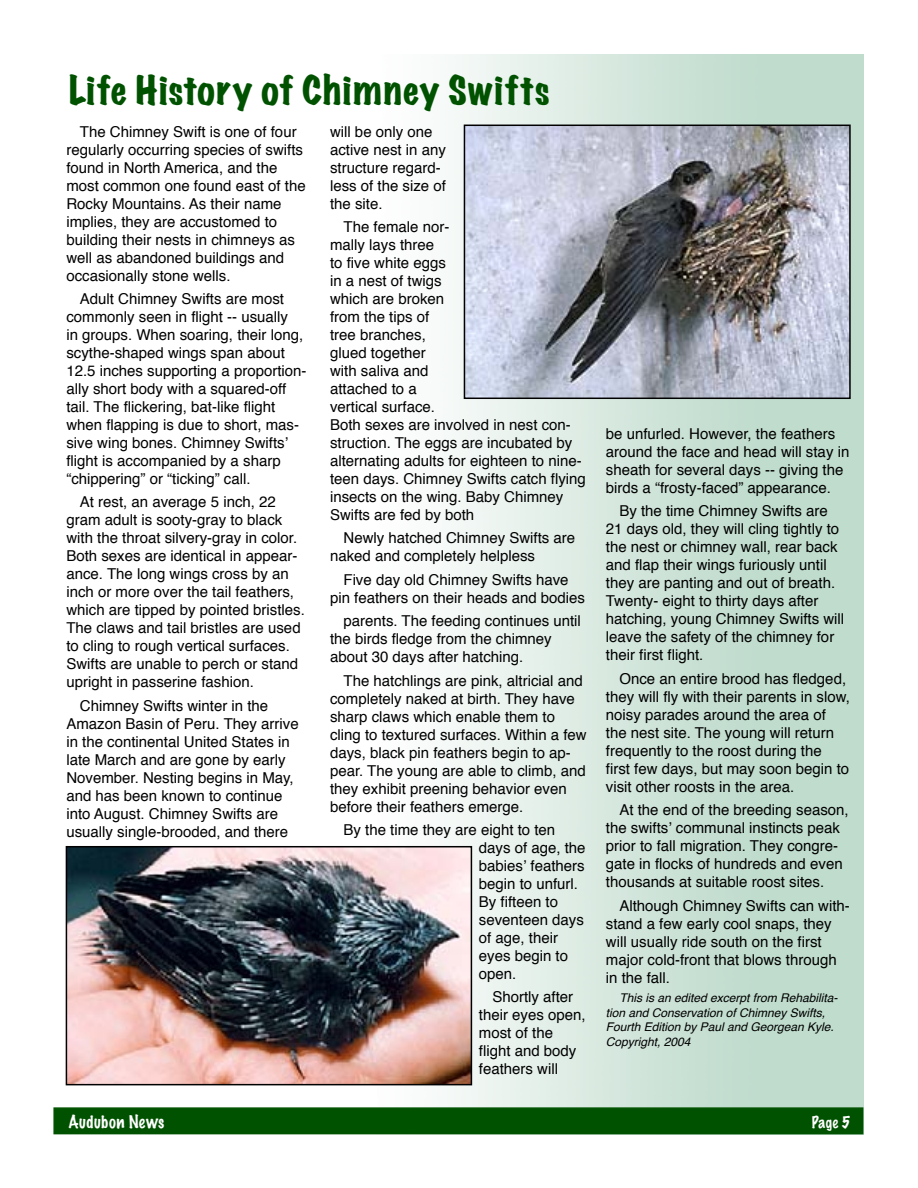
<style>
.page{position:relative;width:918px;height:1188px;background:#fff}
.page>*{position:absolute;margin:0;border:0;box-sizing:border-box;transform-origin:0 0}
.t1{font:expanded 36px "Marker Felt";letter-spacing:.035em;color:#005200}
.t2{font:100 16.5px "Marker Felt";letter-spacing:.03em;color:#fff}
.t3{font:15px/18px "Helvetica";color:#000}
.t4{font:100 15px "Marker Felt";color:#fff}
.t5{font:italic 12px/14.4px "Helvetica";color:#000}
</style>
<div class="page">
<img style="left:378px;top:54px;width:486px;height:1080px">
<div style="left:53px;top:1107px;width:810px;height:27px;background:#005200;border:2px solid #005200"></div>
<img style="left:467px;top:128px;width:381px;height:268px">
<div style="left:464px;top:125px;width:387px;height:274px;border:2px solid #000"></div>
<img style="left:69px;top:849px;width:400px;height:233px">
<div style="left:66px;top:846px;width:406px;height:239px;border:2px solid #000"></div>
<h1 class="t1" style="left:69px;top:64px;width:482px">Life History of Chimney Swifts</h1>
<p class="t3" style="left:66px;top:123px;width:241px;text-indent:14px">The Chimney Swift is one of four regularly occurring species of swifts found in North America, and the most common one found east of the<br>Rocky Mountains. As their name implies, they are accustomed to building their nests in chimneys as well as abandoned buildings and occasionally stone wells.</p>
<p class="t3" style="left:66px;top:290px;width:242px;text-indent:14px">Adult Chimney Swifts are most commonly seen in flight -- usually<br>in groups. When soaring, their long, scythe-shaped wings span about 12.5 inches supporting a proportion&shy;ally short body with a squared-off tail. The flickering, bat-like flight when flapping is due to short, mas&shy;sive wing bones. Chimney Swifts’ flight is accompanied by a sharp “chippering” or “ticking” call.</p>
<p class="t3" style="left:66px;top:494px;width:240px;text-indent:14px">At rest, an average 5 inch, 22 gram adult is sooty-gray to black with the throat silvery-gray in color.<br>Both sexes are identical in appear&shy;ance. The long wings cross by an inch or more over the tail feathers, which are tipped by pointed bristles.<br>The claws and tail bristles are used to cling to rough vertical surfaces.<br>Swifts are unable to perch or stand upright in passerine fashion.</p>
<p class="t3" style="left:66px;top:697px;width:234px;text-indent:14px">Chimney Swifts winter in the<br>Amazon Basin of Peru. They arrive in the continental United States in late March and are gone by early<br>November. Nesting begins in May, and has been known to continue into August. Chimney Swifts are usually single-brooded, and there</p>
<p class="t3" style="left:330px;top:123px;width:117px">will be only one active nest in any structure regard&shy;less of the size of the site.</p>
<p class="t3" style="left:330px;top:218px;width:257px;text-indent:14px">The female nor-<br>mally lays three<br>to five white eggs<br>in a nest of twigs<br>which are broken<br>from the tips of<br>tree branches,<br>glued together<br>with saliva and<br>attached to a<br>vertical surface.<br>Both sexes are involved in nest con&shy;struction. The eggs are incubated by alternating adults for eighteen to nine&shy;teen days. Chimney Swifts catch flying insects on the wing. Baby Chimney<br>Swifts are fed by both</p>
<p class="t3" style="left:330px;top:530px;width:247px;text-indent:14px">Newly hatched Chimney Swifts are naked and completely helpless</p>
<p class="t3" style="left:330px;top:571px;width:257px;text-align:center">Five day old Chimney Swifts have<br>pin feathers on their heads and bodies</p>
<p class="t3" style="left:330px;top:612px;width:252px;text-indent:14px">parents. The feeding continues until the birds fledge from the chimney about 30 days after hatching.</p>
<p class="t3" style="left:330px;top:672px;width:258px;text-indent:14px">The hatchlings are pink, altricial and completely naked at birth. They have sharp claws which enable them to cling to textured surfaces. Within a few days, black pin feathers begin to ap&shy;pear. The young are able to climb, and they exhibit preening behavior even before their feathers emerge.</p>
<p class="t3" style="left:479px;top:821px;width:108px;text-indent:-135px">By the time they are eight to ten days of age, the babies’ feathers begin to unfurl.<br>By fifteen to seventeen days of age, their eyes begin to open.</p>
<p class="t3" style="left:479px;top:989px;width:108px;text-indent:14px">Shortly after their eyes open, most of the flight and body feathers will</p>
<p class="t3" style="left:606px;top:425px;width:245px">be unfurled. However, the feathers around the face and head will stay in sheath for several days -- giving the birds a “frosty-faced” appearance.</p>
<p class="t3" style="left:606px;top:503px;width:240px;text-indent:14px">By the time Chimney Swifts are 21 days old, they will cling tightly to the nest or chimney wall, rear back and flap their wings furiously until they are panting and out of breath.<br>Twenty- eight to thirty days after hatching, young Chimney Swifts will leave the safety of the chimney for their first flight.</p>
<p class="t3" style="left:606px;top:670px;width:246px;text-indent:14px">Once an entire brood has fledged, they will fly with their parents in slow, noisy parades around the area of the nest site. The young will return frequently to the roost during the<br>first few days, but may soon begin to visit other roosts in the area.</p>
<p class="t3" style="left:606px;top:801px;width:244px;text-indent:14px">At the end of the breeding season, the swifts’ communal instincts peak prior to fall migration. They congre&shy;gate in flocks of hundreds and even thousands at suitable roost sites.</p>
<p class="t3" style="left:606px;top:897px;width:246px;text-indent:14px">Although Chimney Swifts can with&shy;stand a few early cool snaps, they will usually ride south on the first major cold-front that blows through in the fall.</p>
<p class="t5" style="left:606px;top:991px;width:233px;text-indent:14px">This is an edited excerpt from Rehabilita&shy;tion and Conservation of Chimney Swifts, Fourth Edition by Paul and Georgean Kyle.<br>Copyright, 2004</p>
<p class="t2" style="left:68px;top:1110px;width:97px">Audubon News</p>
<p class="t4" style="left:812px;top:1112px;width:40px">Page 5</p>
</div>
